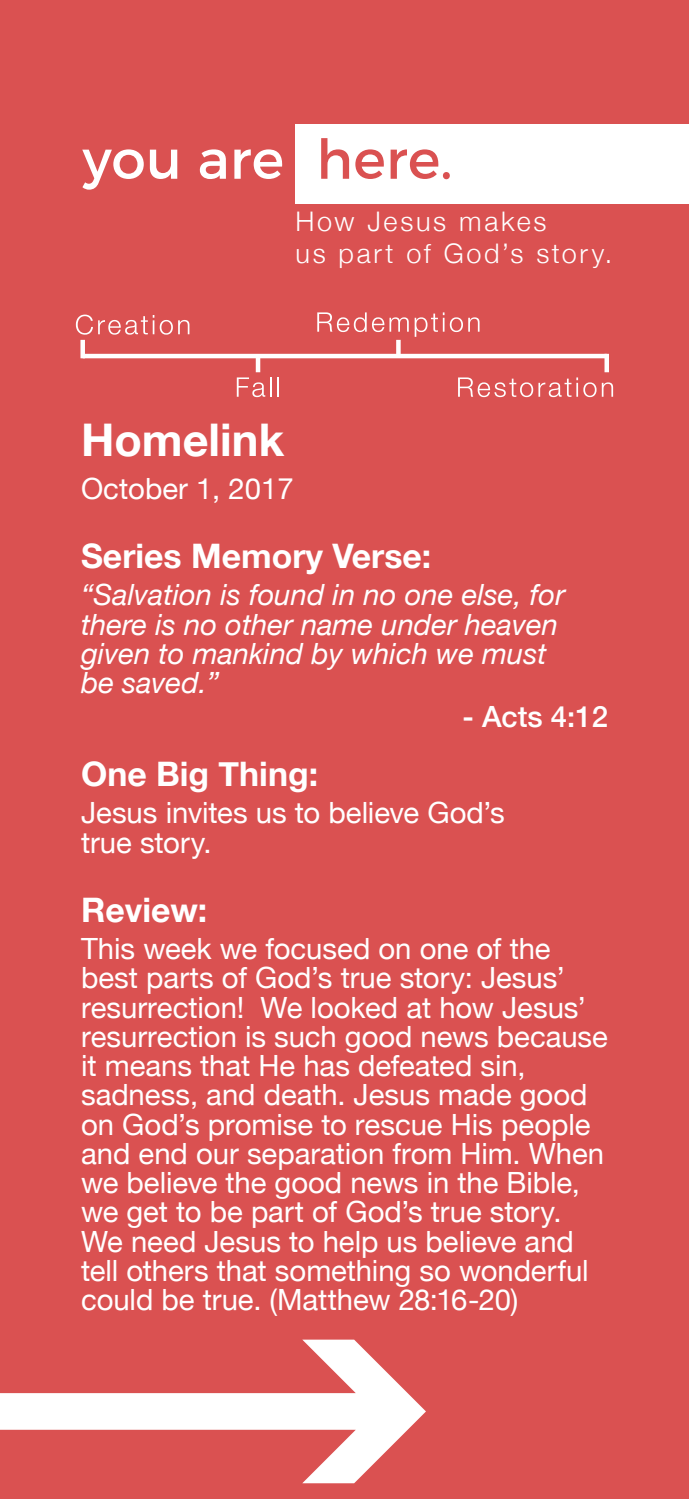
<style>
.page{position:relative;width:689px;height:1499px;background:#fff}
.page>*{position:absolute;margin:0;border:0;box-sizing:border-box;transform-origin:0 0}
._1_Title{font:700 45px "Helvetica Neue";color:#fff}
._3_Sub-Headings{font:700 33.75px "Helvetica Neue";color:#fff}
._6_Front-Text{font:29.25px/29.2px "Helvetica Neue";color:#fff}
._4_Verse-Text{font:italic 29.25px/29.2px "Helvetica Neue";color:#fff}
._2_Date{font:29.25px "Helvetica Neue";color:#fff}
._5_Verse-Reference{font:500 29.25px "Helvetica Neue";color:#fff}
.t1{font:300 27px/32.4px "Helvetica Neue";letter-spacing:.1em;color:#fff}
</style>
<div class="page">
<div style="left:0;top:0;width:688px;height:1498px;background:#da5151"></div>
<div style="left:295px;top:124px;width:393px;height:80px;background:#fff"></div>
<svg style="left:82px;top:149px;width:62px;height:41px"></svg>
<svg style="left:150px;top:150px;width:27px;height:29px"></svg>
<svg style="left:200px;top:149px;width:26px;height:30px"></svg>
<svg style="left:234px;top:149px;width:49px;height:30px"></svg>
<svg style="left:321px;top:138px;width:28px;height:41px"></svg>
<svg style="left:355px;top:149px;width:29px;height:30px"></svg>
<svg style="left:390px;top:149px;width:49px;height:30px"></svg>
<div style="left:443px;top:172px;width:6px;height:7px;background:#da5151;border-radius:50%"></div>
<svg style="left:0;top:1339px;width:426px;height:144px"></svg>
<svg style="left:76px;top:314px;width:78px;height:21px"></svg>
<svg style="left:160px;top:320px;width:29px;height:15px"></svg>
<svg style="left:237px;top:377px;width:34px;height:20px"></svg>
<hr style="left:277px;top:377px;width:2px;height:20px;background:#fff">
<svg style="left:317px;top:312px;width:49px;height:20px"></svg>
<svg style="left:372px;top:317px;width:36px;height:15px"></svg>
<svg style="left:414px;top:312px;width:65px;height:25px"></svg>
<hr style="left:83px;top:354px;width:523px;height:4px;background:#fff">
<div style="left:80px;top:340px;width:5px;height:18px;background:#fff"></div>
<hr style="left:256px;top:356px;width:4px;height:16px;background:#fff">
<svg style="left:396px;top:340px;width:4px;height:14px"></svg>
<div style="left:604px;top:354px;width:5px;height:18px;background:#fff"></div>
<svg style="left:458px;top:377px;width:155px;height:20px"></svg>
<p class="t1" style="left:295px;top:203px;width:318px">How Jesus makes<br>us part of God’s story.</p>
<p class="_1_Title" style="left:81px;top:405px;width:205px">Homelink</p>
<p class="_2_Date" style="left:81px;top:467px;width:214px">October 1, 2017</p>
<p class="_3_Sub-Headings" style="left:81px;top:529px;width:351px">Series Memory Verse:</p>
<p class="_4_Verse-Text" style="left:81px;top:582px;width:485px">“Salvation is found in no one else, for there is no other name under heaven given to mankind by which we must be saved.”</p>
<p class="_5_Verse-Reference" style="left:462px;top:693px;width:147px">- Acts 4:12</p>
<p class="_3_Sub-Headings" style="left:81px;top:747px;width:238px">One Big Thing:</p>
<p class="_6_Front-Text" style="left:81px;top:800px;width:425px">Jesus invites us to believe God’s true story.</p>
<p class="_3_Sub-Headings" style="left:81px;top:883px;width:128px">Review:</p>
<p class="_6_Front-Text" style="left:81px;top:935px;width:528px">This week we focused on one of the best parts of God’s true story: Jesus’ resurrection! We looked at how Jesus’ resurrection is such good news because it means that He has defeated sin, sadness, and death. Jesus made good on God’s promise to rescue His people and end our separation from Him. When we believe the good news in the Bible, we get to be part of God’s true story.<br>We need Jesus to help us believe and tell others that something so wonderful could be true. (Matthew 28:16-20)</p>
</div>
